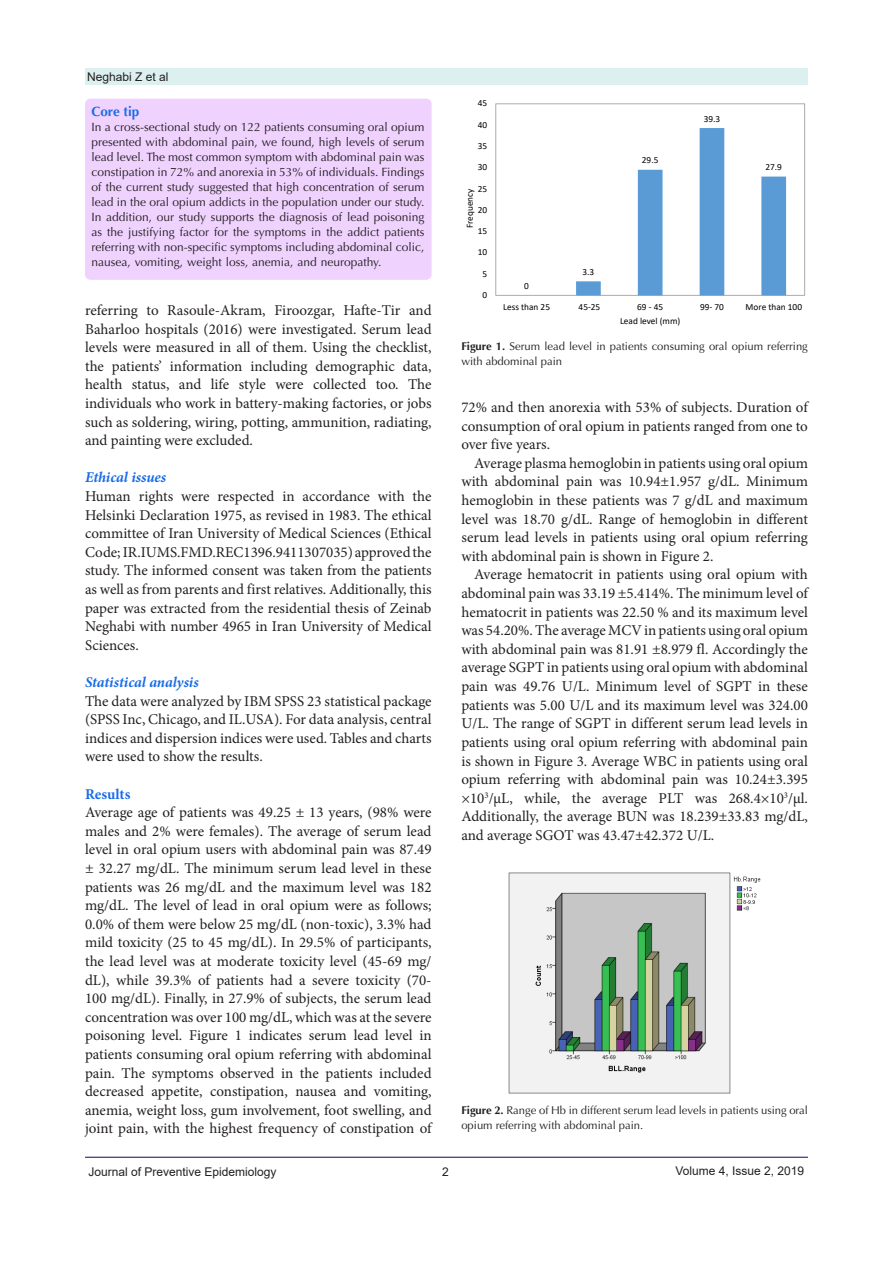
<style>
.page{position:relative;width:893px;height:1263px;background:#fff}
.page>*{position:absolute;margin:0;border:0;box-sizing:border-box;transform-origin:0 0}
.t1{font:15px/18.6px "Minion Pro";color:#231f20;text-align:justify}
.t2{font:italic 700 15px "Minion Pro";letter-spacing:-.005em;color:#196ce8}
.t3{font:700 15px "Minion Pro";color:#196ce8}
.t4{font:700 13.5px "Optima LT Std";color:#196ce8}
.t5{font:12px/15px "Optima LT Std";color:#231f20;text-align:justify}
.t6{font:12px "Arial";color:#231f20}
.t7{font:11.25px/15px "Optima LT Std";color:#231f20}
.t8{font:9.3px "Calibri";color:#000}
.s1{font-weight:700}
</style>
<div class="page">
<div style="left:85px;top:69px;width:723px;height:16px;background:#dcf0f0"></div>
<hr style="left:85px;top:1157px;width:723px;height:1px;background:#190066">
<div style="left:85px;top:99px;width:347px;height:181px;background:#f0d2ff;border-radius:5px"></div>
<svg style="left:495px;top:103px;width:311px;height:193px"></svg>
<img style="left:508px;top:872px;width:253px;height:222px">
<p class="t6" style="left:87px;top:69px;width:83px">Neghabi Z et al</p>
<p class="t4" style="left:91px;top:104px;width:49px">Core tip</p>
<p class="t5" style="left:91px;top:120px;width:335px">In a cross-sectional study on 122 patients consuming oral opium presented with abdominal pain, we found, high levels of serum lead level. The most common symptom with abdominal pain was constipation in 72% and anorexia in 53% of individuals. Findings of the current study suggested that high concentration of serum lead in the oral opium addicts in the population under our study.<br>In addition, our study supports the diagnosis of lead poisoning as the justifying factor for the symptoms in the addict patients referring with non-specific symptoms including abdominal colic, nausea, vomiting, weight loss, anemia, and neuropathy.</p>
<p class="t1" style="left:85px;top:301px;width:348px">referring to Rasoule-Akram, Firoozgar, Hafte-Tir and Baharloo hospitals (2016) were investigated. Serum lead levels were measured in all of them. Using the checklist, the patients’ information including demographic data, health status, and life style were collected too. The individuals who work in battery-making factories, or jobs such as soldering, wiring, potting, ammunition, radiating, and painting were excluded.</p>
<p class="t2" style="left:85px;top:467px;width:83px">Ethical issues</p>
<p class="t1" style="left:85px;top:487px;width:348px">Human rights were respected in accordance with the Helsinki Declaration 1975, as revised in 1983. The ethical committee of Iran University of Medical Sciences (Ethical Code; IR.IUMS.FMD.REC1396.9411307035) approved the study. The informed consent was taken from the patients as well as from parents and first relatives. Additionally, this paper was extracted from the residential thesis of Zeinab Neghabi with number 4965 in Iran University of Medical Sciences.</p>
<p class="t2" style="left:85px;top:671px;width:115px">Statistical analysis</p>
<p class="t1" style="left:85px;top:692px;width:348px">The data were analyzed by IBM SPSS 23 statistical package (SPSS Inc, Chicago, and IL.USA). For data analysis, central indices and dispersion indices were used. Tables and charts were used to show the results.</p>
<p class="t3" style="left:85px;top:783px;width:47px">Results</p>
<p class="t1" style="left:85px;top:803px;width:348px">Average age of patients was 49.25 ± 13 years, (98% were males and 2% were females). The average of serum lead level in oral opium users with abdominal pain was 87.49 ± 32.27 mg/dL. The minimum serum lead level in these patients was 26 mg/dL and the maximum level was 182 mg/dL. The level of lead in oral opium were as follows; 0.0% of them were below 25 mg/dL (non-toxic), 3.3% had mild toxicity (25 to 45 mg/dL). In 29.5% of participants, the lead level was at moderate toxicity level (45-69 mg/ dL), while 39.3% of patients had a severe toxicity (70- 100 mg/dL). Finally, in 27.9% of subjects, the serum lead concentration was over 100 mg/dL, which was at the severe poisoning level. Figure 1 indicates serum lead level in patients consuming oral opium referring with abdominal pain. The symptoms observed in the patients included decreased appetite, constipation, nausea and vomiting, anemia, weight loss, gum involvement, foot swelling, and joint pain, with the highest frequency of constipation of</p>
<p class="t8" style="left:478px;top:97px;width:11px">45</p>
<p class="t8" style="left:478px;top:118px;width:11px">40</p>
<p class="t8" style="left:478px;top:139px;width:11px">35</p>
<p class="t8" style="left:478px;top:161px;width:11px">30</p>
<p class="t8" style="left:478px;top:182px;width:11px">25</p>
<p class="t8" style="left:463px;top:228px;width:41px;rotate:-90deg">Frequency</p>
<p class="t8" style="left:478px;top:203px;width:11px">20</p>
<p class="t8" style="left:478px;top:225px;width:11px">15</p>
<p class="t8" style="left:478px;top:246px;width:11px">10</p>
<p class="t8" style="left:482px;top:267px;width:6px">5</p>
<p class="t8" style="left:482px;top:289px;width:6px">0</p>
<p class="t8" style="left:524px;top:279px;width:6px">0</p>
<p class="t8" style="left:582px;top:265px;width:13px">3.3</p>
<p class="t8" style="left:642px;top:154px;width:18px">29.5</p>
<p class="t8" style="left:704px;top:112px;width:18px">39.3</p>
<p class="t8" style="left:765px;top:161px;width:18px">27.9</p>
<p class="t8" style="left:503px;top:301px;width:48px">Less than 25</p>
<p class="t8" style="left:579px;top:301px;width:23px">45-25</p>
<p class="t8" style="left:637px;top:301px;width:27px">69 - 45</p>
<p class="t8" style="left:700px;top:301px;width:25px">99- 70</p>
<p class="t8" style="left:746px;top:301px;width:58px">More than 100</p>
<p class="t8" style="left:620px;top:315px;width:62px">Lead level (mm)</p>
<p class="t7" style="left:461px;top:339px;width:348px"><span class="s1">Figure 1.</span> Serum lead level in patients consuming oral opium referring with abdominal pain</p>
<p class="t1" style="left:461px;top:398px;width:348px">72% and then anorexia with 53% of subjects. Duration of consumption of oral opium in patients ranged from one to over five years.</p>
<p class="t1" style="left:461px;top:454px;width:348px;text-indent:13px">Average plasma hemoglobin in patients using oral opium with abdominal pain was 10.94±1.957 g/dL. Minimum hemoglobin in these patients was 7 g/dL and maximum level was 18.70 g/dL. Range of hemoglobin in different serum lead levels in patients using oral opium referring with abdominal pain is shown in Figure 2.</p>
<p class="t1" style="left:461px;top:565px;width:348px;text-indent:13px">Average hematocrit in patients using oral opium with abdominal pain was 33.19 ±5.414%. The minimum level of hematocrit in patients was 22.50 % and its maximum level was 54.20%. The average MCV in patients using oral opium with abdominal pain was 81.91 ±8.979 fl. Accordingly the average SGPT in patients using oral opium with abdominal pain was 49.76 U/L. Minimum level of SGPT in these patients was 5.00 U/L and its maximum level was 324.00<br>U/L. The range of SGPT in different serum lead levels in patients using oral opium referring with abdominal pain is shown in Figure 3. Average WBC in patients using oral opium referring with abdominal pain was 10.24±3.395 ×10<sup>3</sup>/µL, while, the average PLT was 268.4×10<sup>3</sup>/µl.<br>Additionally, the average BUN was 18.239±33.83 mg/dL, and average SGOT was 43.47±42.372 U/L.</p>
<p class="t7" style="left:461px;top:1103px;width:348px"><span class="s1">Figure 2.</span> Range of Hb in different serum lead levels in patients using oral opium referring with abdominal pain.</p>
<p class="t6" style="left:88px;top:1163px;width:190px">Journal of Preventive Epidemiology</p>
<p class="t6" style="left:442px;top:1163px;width:8px">2</p>
<p class="t6" style="left:675px;top:1162px;width:130px">Volume 4, Issue 2, 2019</p>
</div>
